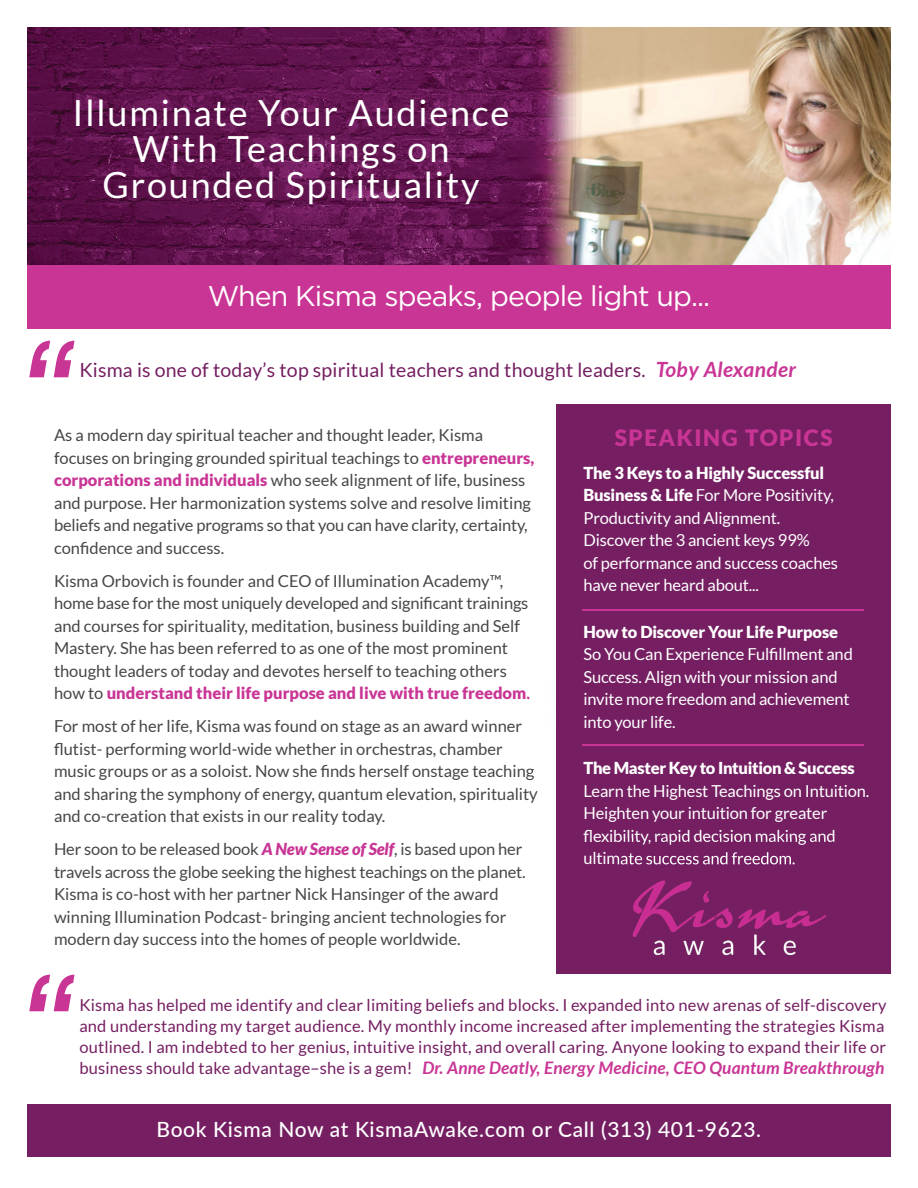
<style>
.page{position:relative;width:918px;height:1188px;background:#fff}
.page>*{position:absolute;margin:0;border:0;box-sizing:border-box;transform-origin:0 0}
.t1{font:italic 700 126px "Arial Narrow";color:#c93595}
.t2{font:36px/36px "Lato";letter-spacing:.05em;color:#fff;text-align:center}
.t3{font:28.5px "Gotham";letter-spacing:-.03em;color:#fff}
.t4{font:900 22.5px "Lato";letter-spacing:.07em;color:#c93595}
.t5{font:500 21px "Lato";letter-spacing:.03em;color:#fff}
.t6{font:19.5px "Lato";letter-spacing:.01em;color:#751f62}
.t7{font:italic 700 17.25px "Lato";letter-spacing:.01em;color:#c93595}
.t8{font:16.5px/22.5px "Lato";color:#454647}
.t9{font:16.5px/22.5px "Lato";letter-spacing:-.01em;color:#fff}
.t10{font:16.5px/21px "Lato";letter-spacing:.01em;color:#751f62}
.t11{font:900 16.5px "Lato";letter-spacing:-.02em;color:#fff}
.s1{font-weight:700;font-style:italic;font-size:21px;color:#c93595}
.s2{font-weight:900;color:#c93595}
.s3{font-weight:700;color:#c93595}
.s4{font-weight:900;font-style:italic;color:#c93595}
.s5{font-weight:900}
.s6{font-weight:400;font-style:normal;font-size:16.5px;color:#751f62}
</style>
<div class="page">
<img style="left:27px;top:27px;width:864px;height:239px">
<div style="left:27px;top:1104px;width:864px;height:53px;background:#751f62"></div>
<div style="left:27px;top:266px;width:864px;height:63px;background:#c93595"></div>
<img style="left:528px;top:768px;width:6px;height:12px">
<div style="left:556px;top:404px;width:335px;height:569px;background:#751f62"></div>
<hr style="left:582px;top:609px;width:282px;height:2px;background:#c93595">
<hr style="left:582px;top:745px;width:282px;height:1px;background:#c93595">
<img style="left:617px;top:864px;width:90px;height:74px">
<img style="left:707px;top:864px;width:89px;height:65px">
<img style="left:796px;top:910px;width:30px;height:17px">
<img style="left:617px;top:838px;width:218px;height:7px">
<img style="left:617px;top:852px;width:178px;height:12px">
<img style="left:640px;top:933px;width:156px;height:23px">
<h2 class="t2" style="left:73px;top:95px;width:438px">Illuminate Your Audience<br>With Teachings on<br>Grounded Spirituality</h2>
<h3 class="t3" style="left:208px;top:278px;width:504px">When Kisma speaks, people light up...</h3>
<h1 class="t1" style="left:17px;top:291px;width:53px">“</h1>
<p class="t6" style="left:79px;top:359px;width:718px">Kisma is one of today’s top spiritual teachers and thought leaders. <span class="s1">Toby Alexander</span></p>
<p class="t8" style="left:54px;top:424px;width:482px">As a modern day spiritual teacher and thought leader, Kisma focuses on bringing grounded spiritual teachings to <span class="s2">entrepreneurs, corporations and individuals</span> who seek alignment of life, business and purpose. Her harmonization systems solve and resolve limiting beliefs and negative programs so that you can have clarity, certainty, confidence and success.</p>
<p class="t8" style="left:54px;top:569px;width:478px">Kisma Orbovich is founder and CEO of Illumination Academy™, home base for the most uniquely developed and significant trainings and courses for spirituality, meditation, business building and Self Mastery. She has been referred to as one of the most prominent thought leaders of today and devotes herself to teaching others how to <span class="s2">understand their life purpose and live with true freedom</span><span class="s3">.</span></p>
<p class="t8" style="left:54px;top:715px;width:485px">For most of her life, Kisma was found on stage as an award winner flutist- performing world-wide whether in orchestras, chamber music groups or as a soloist. Now she finds herself onstage teaching and sharing the symphony of energy, quantum elevation, spirituality and co-creation that exists in our reality today.</p>
<p class="t8" style="left:54px;top:838px;width:473px">Her soon to be released book <span class="s4">A New Sense of Self</span>, is based upon her travels across the globe seeking the highest teachings on the planet.<br>Kisma is co-host with her partner Nick Hansinger of the award winning Illumination Podcast- bringing ancient technologies for modern day success into the homes of people worldwide.</p>
<h3 class="t4" style="left:615px;top:424px;width:219px">SPEAKING TOPICS</h3>
<p class="t9" style="left:584px;top:462px;width:256px"><span class="s5">The 3 Keys to a Highly Successful<br>Business &amp; Life</span> For More Positivity,<br>Productivity and Alignment.<br>Discover the 3 ancient keys 99%<br>of performance and success coaches have never heard about...</p>
<p class="t11" style="left:584px;top:622px;width:256px">How to Discover Your Life Purpose</p>
<p class="t9" style="left:584px;top:643px;width:271px">So You Can Experience Fulfillment and<br>Success. Align with your mission and invite more freedom and achievement into your life.</p>
<p class="t11" style="left:584px;top:759px;width:273px">The Master Key to Intuition &amp; Success</p>
<p class="t9" style="left:584px;top:780px;width:287px">Learn the Highest Teachings on Intuition.<br>Heighten your intuition for greater flexibility, rapid decision making and</p>
<h1 class="t1" style="left:17px;top:925px;width:53px">“</h1>
<p class="t10" style="left:79px;top:995px;width:809px">Kisma has helped me identify and clear limiting beliefs and blocks. I expanded into new arenas of self-discovery and understanding my target audience. My monthly income increased after implementing the strategies Kisma outlined. I am indebted to her genius, intuitive insight, and overall caring. Anyone looking to expand their life or</p>
<p class="t7" style="left:79px;top:1058px;width:807px"><span class="s6">business should take advantage–she is a gem!</span> Dr. Anne Deatly, Energy Medicine, CEO Quantum Breakthrough</p>
<p class="t5" style="left:157px;top:1115px;width:606px">Book Kisma Now at KismaAwake.com or Call (313) 401-9623.</p>
</div>
